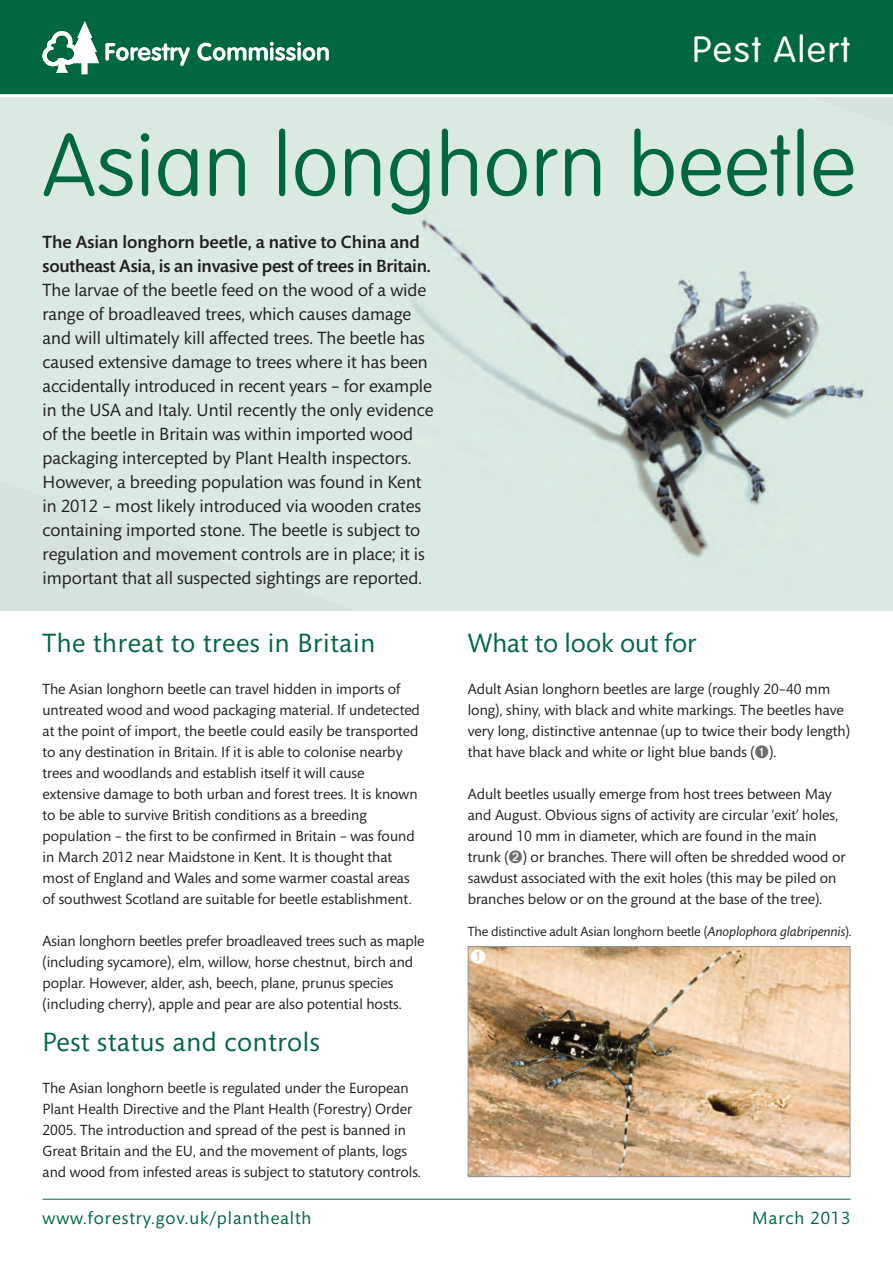
<style>
.page{position:relative;width:893px;height:1263px;background:#fff}
.page>*{position:absolute;margin:0;border:0;box-sizing:border-box;transform-origin:0 0}
.t1{font:100 87px "VAG Rounded";letter-spacing:.01em;color:#00673e}
.t2{font:300 36px "VAG Rounded";letter-spacing:.055em;color:#fff}
.t3{font:27px "Mundo Sans";letter-spacing:.025em;color:#00673e}
.t4{font:27px "Mundo Sans";color:#00673e}
.t5{font:18px/24px "Mundo Sans";color:#231f20}
.t6{font:500 18px/24px "Mundo Sans";letter-spacing:-.01em;color:#231f20}
.t7{font:18px "Mundo Sans";letter-spacing:.05em;color:#00673e}
.t8{font:15px/21px "Mundo Sans";color:#231f20}
.t9{font:15px "MS Gothic";color:#fff}
.t10{font:13.5px "Mundo Sans";letter-spacing:-.01em;color:#231f20}
.s1{color:#6c6d70}
.s2{font-style:italic}
</style>
<div class="page">
<img style="left:0;top:97px;width:893px;height:513px">
<div style="left:0;top:0;width:893px;height:96px;background:#00673e"></div>
<svg style="left:105px;top:43px;width:85px;height:23px"></svg>
<svg style="left:197px;top:42px;width:132px;height:19px"></svg>
<svg style="left:42px;top:21px;width:57px;height:53px"></svg>
<hr style="left:0;top:94px;width:893px;height:3px;background:#fff">
<hr style="left:43px;top:1199px;width:807px;height:1px;background:#00673e">
<img style="left:470px;top:948px;width:378px;height:227px">
<div style="left:468px;top:946px;width:382px;height:231px;border:1px solid #939598"></div>
<h2 class="t2" style="left:693px;top:34px;width:159px">Pest Alert</h2>
<h1 class="t1" style="left:43px;top:129px;width:814px">Asian longhorn beetle</h1>
<p class="t6" style="left:43px;top:231px;width:390px">The Asian longhorn beetle, a native to China and southeast Asia, is an invasive pest of trees in Britain.</p>
<p class="t5" style="left:43px;top:279px;width:393px">The larvae of the beetle feed on the wood of a wide range of broadleaved trees, which causes damage and will ultimately kill affected trees. The beetle has caused extensive damage to trees where it has been accidentally introduced in recent years – for example in the USA and Italy. Until recently the only evidence of the beetle in Britain was within imported wood packaging intercepted by Plant Health inspectors.<br>However, a breeding population was found in Kent in 2012 – most likely introduced via wooden crates containing imported stone. The beetle is subject to regulation and movement controls are in place; it is important that all suspected sightings are reported.</p>
<h3 class="t3" style="left:43px;top:633px;width:334px">The threat to trees in Britain</h3>
<p class="t8" style="left:43px;top:680px;width:379px">The Asian longhorn beetle can travel hidden in imports of untreated wood and wood packaging material. If undetected at the point of import, the beetle could easily be transported to any destination in Britain. If it is able to colonise nearby trees and woodlands and establish itself it will cause extensive damage to both urban and forest trees. It is known to be able to survive British conditions as a breeding population – the first to be confirmed in Britain – was found in March 2012 near Maidstone in Kent. It is thought that most of England and Wales and some warmer coastal areas of southwest Scotland are suitable for beetle establishment.</p>
<p class="t8" style="left:43px;top:932px;width:383px">Asian longhorn beetles prefer broadleaved trees such as maple (including sycamore), elm, willow, horse chestnut, birch and poplar. However, alder, ash, beech, plane, prunus species (including cherry), apple and pear are also potential hosts.</p>
<h3 class="t3" style="left:43px;top:1032px;width:279px">Pest status and controls</h3>
<p class="t8" style="left:43px;top:1079px;width:380px">The Asian longhorn beetle is regulated under the European Plant Health Directive and the Plant Health (Forestry) Order 2005. The introduction and spread of the pest is banned in Great Britain and the EU, and the movement of plants, logs and wood from infested areas is subject to statutory controls.</p>
<p class="t7" style="left:43px;top:1212px;width:270px">www.forestry.gov.uk/planthealth</p>
<h3 class="t4" style="left:468px;top:633px;width:230px">What to look out for</h3>
<p class="t8" style="left:468px;top:680px;width:384px">Adult Asian longhorn beetles are large (roughly 20–40 mm long), shiny, with black and white markings. The beetles have very long, distinctive antennae (up to twice their body length) that have black and white or light blue bands (<span class="s1">➊</span>).</p>
<p class="t8" style="left:468px;top:785px;width:379px">Adult beetles usually emerge from host trees between May and August. Obvious signs of activity are circular ‘exit’ holes, around 10 mm in diameter, which are found in the main trunk (<span class="s1">➋</span>) or branches. There will often be shredded wood or sawdust associated with the exit holes (this may be piled on branches below or on the ground at the base of the tree).</p>
<p class="t10" style="left:468px;top:926px;width:385px">The distinctive adult Asian longhorn beetle (<span class="s2">Anoplophora glabripennis</span>).</p>
<p class="t9" style="left:471px;top:949px;width:16px">➊</p>
<p class="t7" style="left:752px;top:1212px;width:100px">March 2013</p>
</div>
